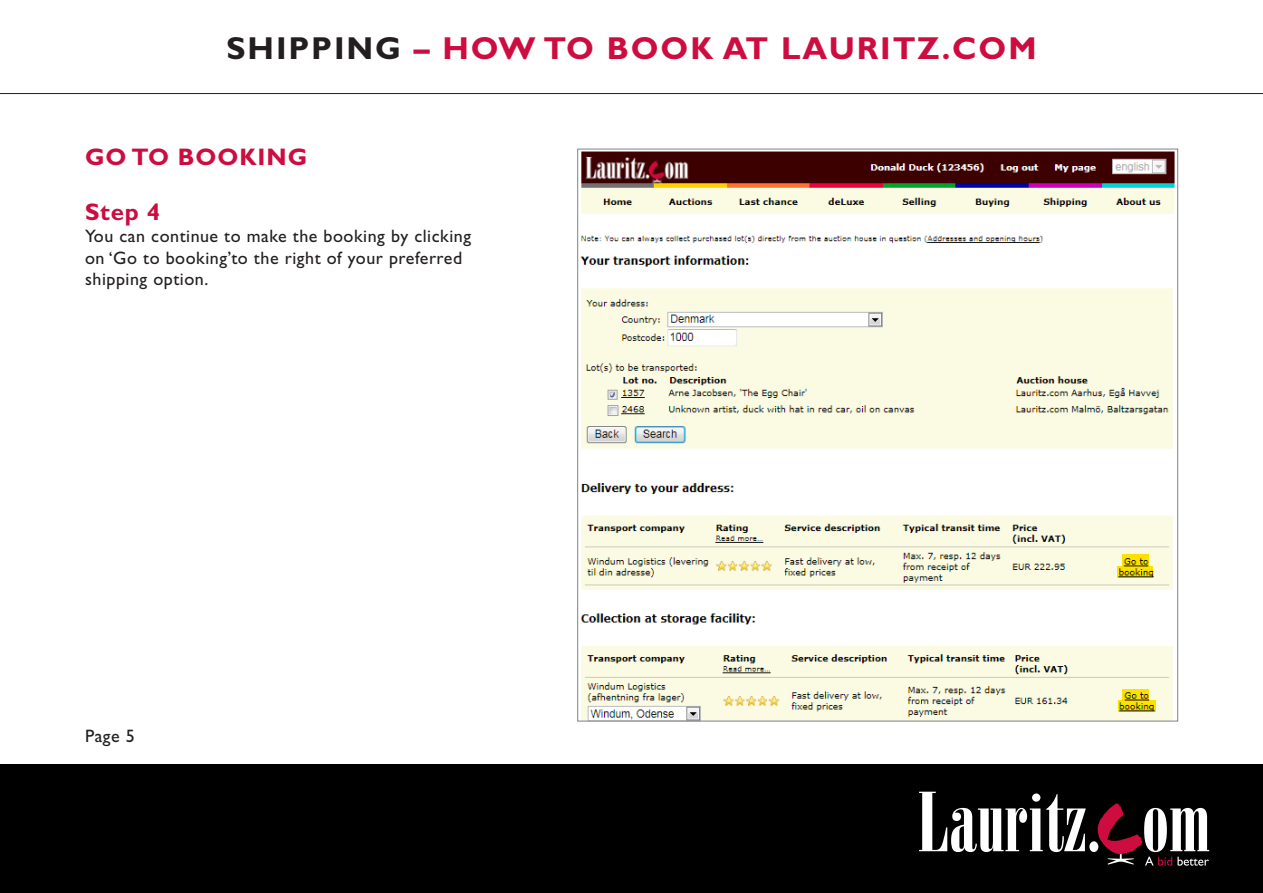
<style>
.page{position:relative;width:1263px;height:893px;background:#fff}
.page>*{position:absolute;margin:0;border:0;box-sizing:border-box;transform-origin:0 0}
.t1{font:700 31.8px "Gill Sans Std";letter-spacing:.06em;color:#cd0d40}
.t2{font:700 24px "Gill Sans Std";letter-spacing:.04em;color:#cd0d40}
.t3{font:18px/21.6px "Gill Sans Std";letter-spacing:.03em;color:#231f20}
.s1{color:#231f20}
</style>
<div class="page">
<div style="left:0;top:764px;width:1263px;height:129px;background:#000"></div>
<svg style="left:919px;top:792px;width:167px;height:60px"></svg>
<div style="left:1089px;top:841px;width:9px;height:11px;background:#fff;border-radius:50%"></div>
<svg style="left:1097px;top:803px;width:112px;height:63px"></svg>
<hr style="left:0;top:93px;width:1263px;height:1px;background:#231f20">
<img style="left:580px;top:151px;width:595px;height:568px">
<svg style="left:1122px;top:555px;width:26px;height:11px"></svg>
<svg style="left:1123px;top:689px;width:26px;height:12px"></svg>
<svg style="left:1118px;top:566px;width:35px;height:12px"></svg>
<svg style="left:1118px;top:701px;width:37px;height:11px"></svg>
<p class="t1" style="left:226px;top:29px;width:811px"><span class="s1">SHIPPING</span> – HOW TO BOOK AT LAURITZ.COM</p>
<p class="t2" style="left:85px;top:143px;width:224px">GO TO BOOKING</p>
<p class="t2" style="left:85px;top:198px;width:76px">Step 4</p>
<p class="t3" style="left:85px;top:225px;width:388px">You can continue to make the booking by clicking on ‘Go to booking’to the right of your preferred shipping option.</p>
<p class="t3" style="left:85px;top:725px;width:51px">Page 5</p>
</div>
